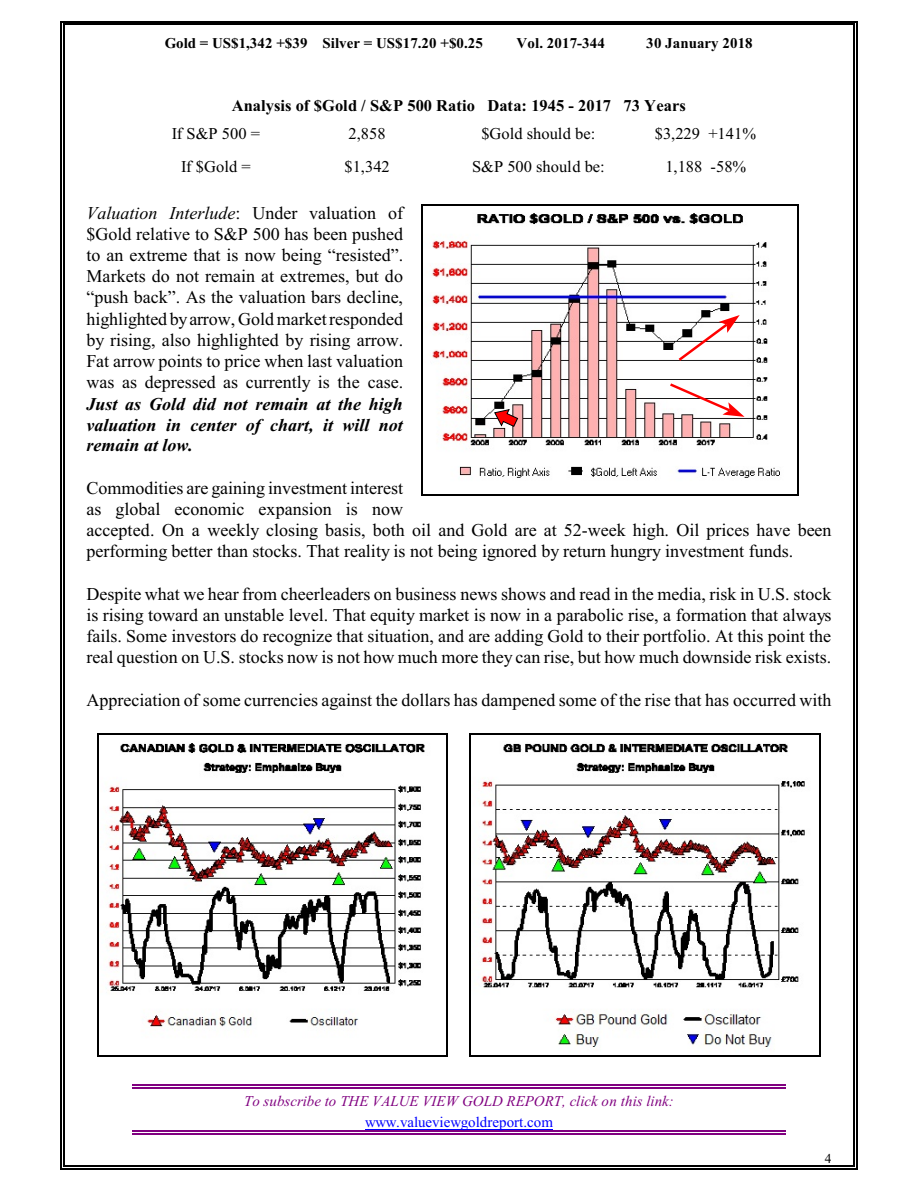
<style>
.page{position:relative;width:918px;height:1188px;background:#fff}
.page>*{position:absolute;margin:0;border:0;box-sizing:border-box;transform-origin:0 0}
.t1{font:18px/21.3px "Times New Roman";color:#000;text-align:justify}
.t2{font:italic 700 18px/20.9px "Times New Roman";color:#000;text-align:justify}
.t3{font:16.5px "Times New Roman";color:#000}
.t4{font:700 16.5px "Times New Roman";color:#000}
.t5{font:700 15px "Times New Roman";letter-spacing:.005em;color:#000}
.t6{font:italic 15px "Times New Roman";color:#800080}
.t7{font:15px "Times New Roman";color:#00f}
.t8{font:13.5px "Times New Roman";color:#000}
.s1{font-style:italic}
</style>
<div class="page">
<hr style="left:63px;top:24px;width:2px;height:1143px;background:#000">
<hr style="left:853px;top:24px;width:2px;height:1143px;background:#000">
<hr style="left:63px;top:24px;width:791px;height:1px;background:#000">
<hr style="left:63px;top:1166px;width:791px;height:1px;background:#000">
<hr style="left:60px;top:21px;width:2px;height:1149px;background:#000">
<hr style="left:856px;top:21px;width:2px;height:1149px;background:#000">
<hr style="left:60px;top:21px;width:797px;height:1px;background:#000">
<hr style="left:60px;top:1169px;width:797px;height:1px;background:#000">
<img style="left:432px;top:206px;width:366px;height:288px">
<hr style="left:421px;top:204px;width:1px;height:292px;background:#000">
<hr style="left:798px;top:204px;width:1px;height:292px;background:#000">
<hr style="left:421px;top:204px;width:378px;height:2px;background:#000">
<hr style="left:421px;top:494px;width:378px;height:2px;background:#000">
<img style="left:99px;top:734px;width:348px;height:322px">
<hr style="left:97px;top:733px;width:1px;height:324px;background:#000">
<hr style="left:447px;top:733px;width:1px;height:324px;background:#000">
<hr style="left:97px;top:733px;width:351px;height:1px;background:#000">
<hr style="left:97px;top:1056px;width:351px;height:1px;background:#000">
<img style="left:471px;top:734px;width:348px;height:322px">
<hr style="left:470px;top:733px;width:1px;height:324px;background:#000">
<hr style="left:819px;top:733px;width:2px;height:324px;background:#000">
<hr style="left:470px;top:733px;width:350px;height:1px;background:#000">
<hr style="left:470px;top:1056px;width:350px;height:1px;background:#000">
<svg style="left:667px;top:381px;width:78px;height:36px"></svg>
<svg style="left:676px;top:315px;width:64px;height:48px"></svg>
<svg style="left:490px;top:404px;width:30px;height:27px"></svg>
<hr style="left:132px;top:1088px;width:654px;height:1px;background:#800080">
<hr style="left:132px;top:1085px;width:654px;height:1px;background:#800080">
<hr style="left:132px;top:1130px;width:654px;height:2px;background:#800080">
<hr style="left:132px;top:1133px;width:654px;height:2px;background:#800080">
<hr style="left:365px;top:1129px;width:188px;height:1px;background:#00f">
<p class="t5" style="left:165px;top:38px;width:320px">Gold = US$1,342 +$39 Silver = US$17.20 +$0.25</p>
<p class="t5" style="left:517px;top:38px;width:90px">Vol. 2017-344</p>
<p class="t5" style="left:646px;top:38px;width:108px">30 January 2018</p>
<p class="t4" style="left:232px;top:100px;width:455px">Analysis of $Gold / S&amp;P 500 Ratio Data: 1945 - 2017 73 Years</p>
<p class="t3" style="left:172px;top:128px;width:90px">If S&amp;P 500 =</p>
<p class="t3" style="left:349px;top:128px;width:39px">2,858</p>
<p class="t3" style="left:481px;top:128px;width:116px">$Gold should be:</p>
<p class="t3" style="left:655px;top:128px;width:103px">$3,229 +141%</p>
<p class="t3" style="left:181px;top:161px;width:71px">If $Gold =</p>
<p class="t3" style="left:345px;top:161px;width:47px">$1,342</p>
<p class="t3" style="left:472px;top:161px;width:134px">S&amp;P 500 should be:</p>
<p class="t3" style="left:665px;top:161px;width:82px">1,188 -58%</p>
<p class="t1" style="left:86px;top:204px;width:318px"><span class="s1">Valuation Interlude</span>: Under valuation of $Gold relative to S&amp;P 500 has been pushed to an extreme that is now being “resisted”.<br>Markets do not remain at extremes, but do “push back”. As the valuation bars decline, highlighted byarrow, Gold market responded by rising, also highlighted by rising arrow.<br>Fat arrow points to price when last valuation was as depressed as currently is the case.</p>
<p class="t2" style="left:86px;top:395px;width:318px">Just as Gold did not remain at the high valuation in center of chart, it will not remain at low.</p>
<p class="t1" style="left:86px;top:479px;width:747px;text-align:left">Commodities are gaining investment interest<br>as global economic expansion is now<br>accepted. On a weekly closing basis, both oil and Gold are at 52-week high. Oil prices have been performing better than stocks. That reality is not being ignored by return hungry investment funds.</p>
<p class="t1" style="left:86px;top:585px;width:747px">Despite what we hear from cheerleaders on business news shows and read in the media, risk in U.S. stock is rising toward an unstable level. That equity market is now in a parabolic rise, a formation that always fails. Some investors do recognize that situation, and are adding Gold to their portfolio. At this point the real question on U.S. stocks now is not how much more they can rise, but how much downside risk exists.</p>
<p class="t1" style="left:86px;top:691px;width:747px">Appreciation of some currencies against the dollars has dampened some of the rise that has occurred with</p>
<p class="t6" style="left:244px;top:1096px;width:431px">To subscribe to THE VALUE VIEW GOLD REPORT, click on this link:</p>
<p class="t7" style="left:365px;top:1116px;width:190px">www.valueviewgoldreport.com</p>
<p class="t8" style="left:825px;top:1154px;width:8px">4</p>
</div>
